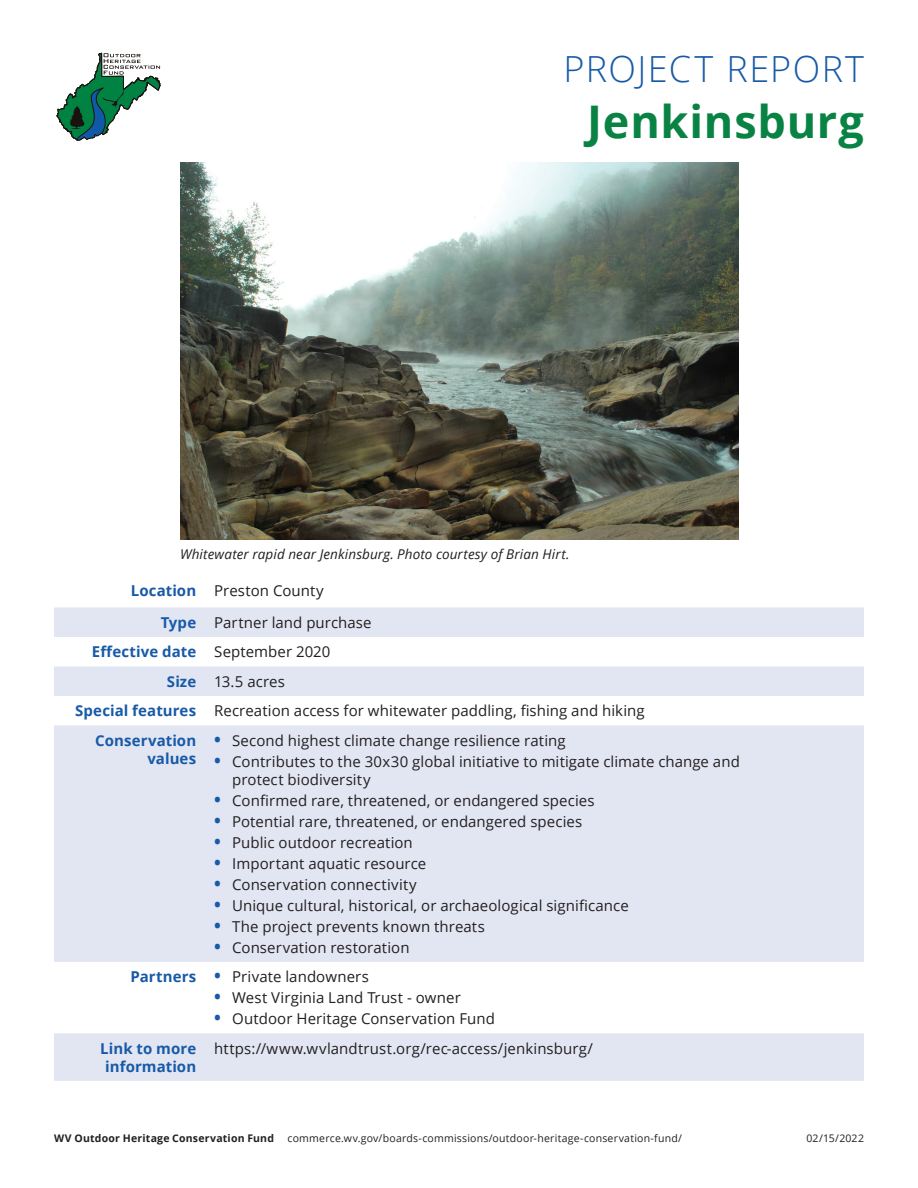
<style>
.page{position:relative;width:918px;height:1188px;background:#fff}
.page>*{position:absolute;margin:0;border:0;box-sizing:border-box;transform-origin:0 0}
.t1{font:700 45px "Open Sans";letter-spacing:.02em;color:#098343}
.t2{font:300 36px "Open Sans";letter-spacing:.04em;color:#185aa7}
.t3{font:15px/31.5px "Open Sans";letter-spacing:.005em;color:#231f20}
.t4{font:700 15px/18px "Open Sans";letter-spacing:.005em;color:#185aa7;text-align:center}
.t5{font:italic 13.5px "Open Sans";letter-spacing:.01em;color:#231f20}
.t6{font:10.5px "Open Sans";letter-spacing:.02em;color:#231f20}
.t7{font:700 10.5px "Open Sans";letter-spacing:.02em;color:#231f20}
.s1{font-weight:700;color:#185aa7}
.s2{font-weight:400;color:#231f20}
.s3{font-weight:700;font-size:18px;color:#185aa7}
</style>
<div class="page">
<svg style="left:56px;top:52px;width:105px;height:89px"></svg>
<svg style="left:54px;top:608px;width:810px;height:473px;fill:#e2e6f3"></svg>
<img style="left:180px;top:162px;width:558px;height:378px">
<h2 class="t2" style="left:564px;top:44px;width:302px">PROJECT REPORT</h2>
<h1 class="t1" style="left:587px;top:90px;width:278px">Jenkinsburg</h1>
<p class="t5" style="left:180px;top:545px;width:391px">Whitewater rapid near Jenkinsburg. Photo courtesy of Brian Hirt.</p>
<p class="t3" style="left:161px;top:575px;width:212px;text-indent:-30px"><span class="s1">Location</span> Preston County<br><span class="s1">Type</span> Partner land purchase</p>
<p class="t4" style="left:92px;top:643px;width:240px">Effective date <span class="s2">September 2020</span></p>
<p class="t3" style="left:167px;top:665px;width:120px"><span class="s1">Size</span> 13.5 acres</p>
<p class="t3" style="left:75px;top:695px;width:571px"><span class="s1">Special features</span> Recreation access for whitewater paddling, fishing and hiking</p>
<p class="t4" style="left:95px;top:731px;width:103px">Conservation</p>
<p class="t4" style="left:147px;top:749px;width:50px">values</p>
<p class="t3" style="left:214px;top:724px;width:353px"><span class="s3">•</span> Second highest climate change resilience rating</p>
<p class="t3" style="left:232px;top:752px;width:509px;line-height:18px;text-indent:-18px"><span class="s3">•</span> Contributes to the 30x30 global initiative to mitigate climate change and protect biodiversity</p>
<p class="t3" style="left:214px;top:784px;width:382px"><span class="s3">•</span> Confirmed rare, threatened, or endangered species</p>
<p class="t3" style="left:214px;top:805px;width:370px"><span class="s3">•</span> Potential rare, threatened, or endangered species</p>
<p class="t3" style="left:214px;top:826px;width:200px"><span class="s3">•</span> Public outdoor recreation</p>
<p class="t3" style="left:214px;top:847px;width:214px"><span class="s3">•</span> Important aquatic resource</p>
<p class="t3" style="left:214px;top:868px;width:204px"><span class="s3">•</span> Conservation connectivity</p>
<p class="t3" style="left:214px;top:889px;width:416px"><span class="s3">•</span> Unique cultural, historical, or archaeological significance</p>
<p class="t3" style="left:214px;top:910px;width:272px"><span class="s3">•</span> The project prevents known threats</p>
<p class="t3" style="left:130px;top:932px;width:281px;line-height:29.5px;text-indent:84px"><span class="s3">•</span> Conservation restoration<br><span class="s1">Partners</span> <span class="s3">•</span> Private landowners</p>
<p class="t3" style="left:214px;top:982px;width:248px"><span class="s3">•</span> West Virginia Land Trust - owner</p>
<p class="t3" style="left:214px;top:1003px;width:282px"><span class="s3">•</span> Outdoor Heritage Conservation Fund</p>
<p class="t4" style="left:100px;top:1039px;width:97px">Link to more information</p>
<p class="t3" style="left:214px;top:1032px;width:380px">https://www.wvlandtrust.org/rec-access/jenkinsburg/</p>
<p class="t7" style="left:54px;top:1131px;width:221px">WV Outdoor Heritage Conservation Fund</p>
<p class="t6" style="left:288px;top:1131px;width:396px">commerce.wv.gov/boards-commissions/outdoor-heritage-conservation-fund/</p>
<p class="t6" style="left:807px;top:1131px;width:59px">02/15/2022</p>
</div>
